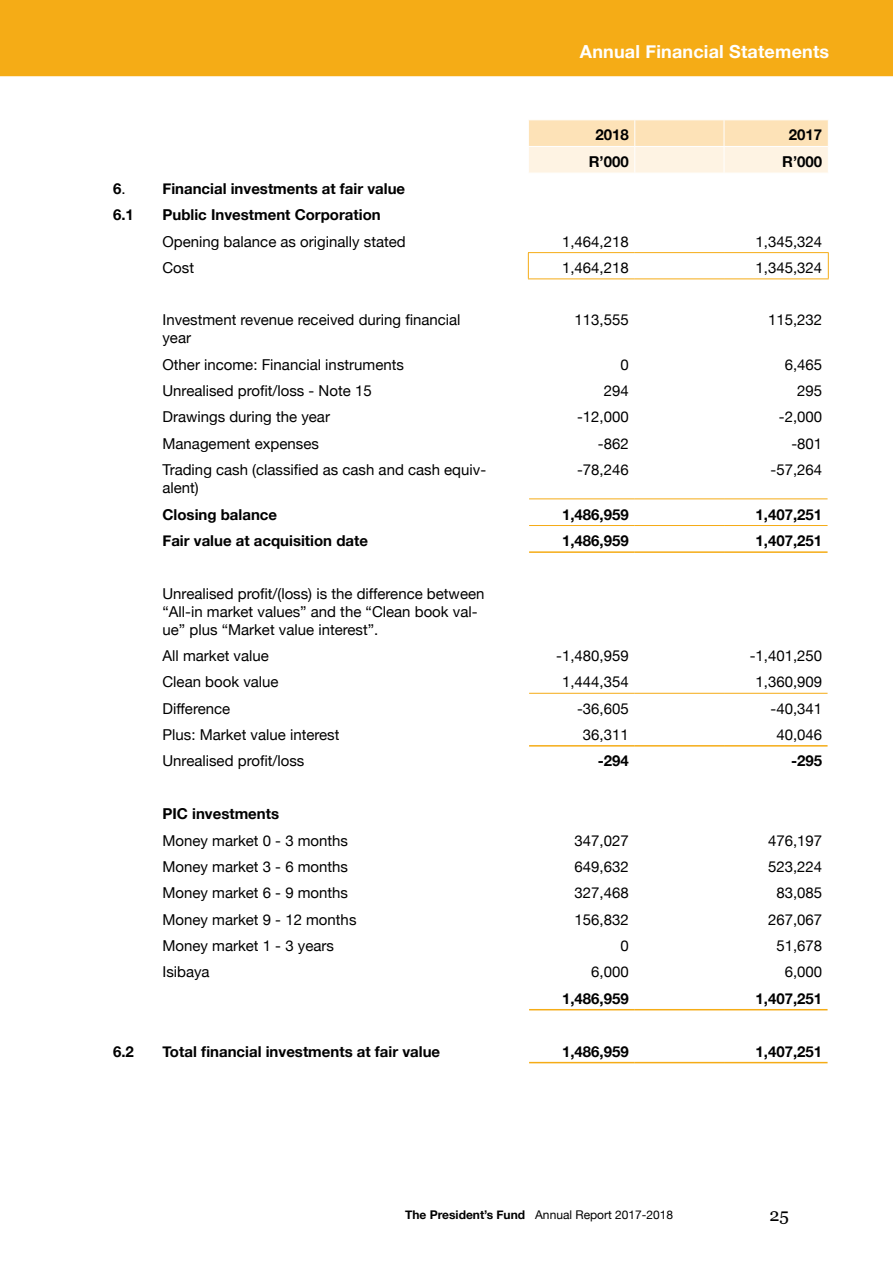
<style>
.page{position:relative;width:893px;height:1263px;background:#fff}
.page>*{position:absolute;margin:0;border:0;box-sizing:border-box;transform-origin:0 0}
.t1{font:700 18px "Helvetica Neue";letter-spacing:.01em;color:#fff}
.t2{font:18px "Georgia";color:#000}
.t3{font:15px/18px "Helvetica Neue";color:#000}
.t4{font:700 15px "Helvetica Neue";color:#000}
.t5{font:12px "Helvetica Neue";color:#000}
.s1{font-weight:400}
.s2{font-weight:700}
</style>
<div class="page">
<div style="left:0;top:0;width:893px;height:76px;background:#f5ac16"></div>
<svg style="left:529px;top:120px;width:299px;height:53px;background:#fdebce"></svg>
<hr style="left:528px;top:252px;width:107px;height:1px;background:#f5ac16">
<svg style="left:528px;top:253px;width:1px;height:25px"></svg>
<hr style="left:635px;top:252px;width:89px;height:1px;background:#f5ac16">
<hr style="left:724px;top:252px;width:105px;height:1px;background:#f5ac16">
<svg style="left:828px;top:253px;width:1px;height:25px"></svg>
<hr style="left:528px;top:278px;width:107px;height:1px;background:#f5ac16">
<hr style="left:635px;top:278px;width:89px;height:1px;background:#f5ac16">
<hr style="left:724px;top:278px;width:105px;height:1px;background:#f5ac16">
<hr style="left:529px;top:498px;width:106px;height:1px;background:#f5ac16">
<hr style="left:635px;top:498px;width:89px;height:1px;background:#f5ac16">
<hr style="left:724px;top:498px;width:103px;height:1px;background:#f5ac16">
<hr style="left:529px;top:525px;width:106px;height:1px;background:#f5ac16">
<hr style="left:635px;top:525px;width:89px;height:1px;background:#f5ac16">
<hr style="left:724px;top:525px;width:103px;height:1px;background:#f5ac16">
<hr style="left:529px;top:551px;width:106px;height:2px;background:#f5ac16">
<hr style="left:635px;top:551px;width:89px;height:2px;background:#f5ac16">
<hr style="left:724px;top:551px;width:103px;height:2px;background:#f5ac16">
<hr style="left:529px;top:745px;width:106px;height:2px;background:#f5ac16">
<hr style="left:635px;top:745px;width:89px;height:2px;background:#f5ac16">
<hr style="left:724px;top:745px;width:103px;height:2px;background:#f5ac16">
<hr style="left:529px;top:693px;width:106px;height:1px;background:#f5ac16">
<hr style="left:635px;top:693px;width:89px;height:1px;background:#f5ac16">
<hr style="left:724px;top:693px;width:103px;height:1px;background:#f5ac16">
<hr style="left:635px;top:1062px;width:89px;height:1px;background:#f5ac16">
<hr style="left:724px;top:1062px;width:103px;height:1px;background:#f5ac16">
<hr style="left:529px;top:1062px;width:106px;height:1px;background:#f5ac16">
<hr style="left:529px;top:1009px;width:106px;height:1px;background:#f5ac16">
<hr style="left:635px;top:1009px;width:89px;height:1px;background:#f5ac16">
<hr style="left:724px;top:1009px;width:103px;height:1px;background:#f5ac16">
<p class="t1" style="left:580px;top:38px;width:251px">Annual Financial Statements</p>
<p class="t4" style="left:595px;top:123px;width:35px">2018</p>
<p class="t4" style="left:789px;top:123px;width:35px">2017</p>
<p class="t4" style="left:589px;top:150px;width:42px">R’000</p>
<p class="t4" style="left:782px;top:150px;width:42px">R’000</p>
<p class="t4" style="left:113px;top:177px;width:14px">6<span class="s1">.</span></p>
<p class="t4" style="left:162px;top:177px;width:244px">Financial investments at fair value</p>
<p class="t4" style="left:113px;top:203px;width:22px">6.1</p>
<p class="t4" style="left:162px;top:203px;width:220px">Public Investment Corporation</p>
<p class="t3" style="left:162px;top:233px;width:245px">Opening balance as originally stated</p>
<p class="t3" style="left:562px;top:233px;width:68px">1,464,218</p>
<p class="t3" style="left:756px;top:233px;width:68px">1,345,324</p>
<p class="t3" style="left:162px;top:259px;width:33px">Cost</p>
<p class="t3" style="left:562px;top:259px;width:68px">1,464,218</p>
<p class="t3" style="left:756px;top:259px;width:68px">1,345,324</p>
<p class="t3" style="left:162px;top:312px;width:300px">Investment revenue received during financial year</p>
<p class="t3" style="left:575px;top:312px;width:56px">113,555</p>
<p class="t3" style="left:768px;top:312px;width:56px">115,232</p>
<p class="t3" style="left:162px;top:356px;width:243px">Other income: Financial instruments</p>
<p class="t3" style="left:620px;top:356px;width:10px">0</p>
<p class="t3" style="left:785px;top:356px;width:39px">6,465</p>
<p class="t3" style="left:162px;top:383px;width:211px">Unrealised profit/loss - Note 15</p>
<p class="t3" style="left:604px;top:383px;width:27px">294</p>
<p class="t3" style="left:797px;top:383px;width:27px">295</p>
<p class="t3" style="left:162px;top:409px;width:169px">Drawings during the year</p>
<p class="t3" style="left:577px;top:409px;width:53px">-12,000</p>
<p class="t3" style="left:779px;top:409px;width:45px">-2,000</p>
<p class="t3" style="left:162px;top:435px;width:158px">Management expenses</p>
<p class="t3" style="left:598px;top:435px;width:32px">-862</p>
<p class="t3" style="left:791px;top:435px;width:32px">-801</p>
<p class="t3" style="left:162px;top:461px;width:325px">Trading cash (classified as cash and cash equiv&shy;alent)</p>
<p class="t3" style="left:577px;top:461px;width:53px">-78,246</p>
<p class="t3" style="left:771px;top:461px;width:53px">-57,264</p>
<p class="t4" style="left:162px;top:502px;width:116px">Closing balance</p>
<p class="t4" style="left:562px;top:502px;width:68px">1,486,959</p>
<p class="t4" style="left:756px;top:502px;width:68px">1,407,251</p>
<p class="t4" style="left:162px;top:529px;width:207px">Fair value at acquisition date</p>
<p class="t4" style="left:562px;top:529px;width:68px">1,486,959</p>
<p class="t4" style="left:756px;top:529px;width:68px">1,407,251</p>
<p class="t3" style="left:162px;top:585px;width:323px">Unrealised profit/(loss) is the difference between “All-in market values” and the “Clean book val&shy;ue” plus “Market value interest”.</p>
<p class="t3" style="left:162px;top:647px;width:108px">All market value</p>
<p class="t3" style="left:556px;top:647px;width:74px">-1,480,959</p>
<p class="t3" style="left:750px;top:647px;width:74px">-1,401,250</p>
<p class="t3" style="left:162px;top:674px;width:118px">Clean book value</p>
<p class="t3" style="left:562px;top:674px;width:68px">1,444,354</p>
<p class="t3" style="left:756px;top:674px;width:68px">1,360,909</p>
<p class="t3" style="left:162px;top:700px;width:69px">Difference</p>
<p class="t3" style="left:577px;top:700px;width:53px">-36,605</p>
<p class="t3" style="left:771px;top:700px;width:53px">-40,341</p>
<p class="t3" style="left:162px;top:726px;width:178px">Plus: Market value interest</p>
<p class="t3" style="left:583px;top:726px;width:47px">36,311</p>
<p class="t3" style="left:776px;top:726px;width:47px">40,046</p>
<p class="t3" style="left:162px;top:753px;width:143px">Unrealised profit/loss</p>
<p class="t4" style="left:598px;top:749px;width:33px">-294</p>
<p class="t4" style="left:791px;top:749px;width:33px">-295</p>
<p class="t4" style="left:162px;top:802px;width:118px">PIC investments</p>
<p class="t3" style="left:162px;top:832px;width:187px">Money market 0 - 3 months</p>
<p class="t3" style="left:575px;top:832px;width:56px">347,027</p>
<p class="t3" style="left:768px;top:832px;width:56px">476,197</p>
<p class="t3" style="left:162px;top:858px;width:187px">Money market 3 - 6 months</p>
<p class="t3" style="left:575px;top:858px;width:56px">649,632</p>
<p class="t3" style="left:768px;top:858px;width:56px">523,224</p>
<p class="t3" style="left:162px;top:885px;width:187px">Money market 6 - 9 months</p>
<p class="t3" style="left:575px;top:885px;width:56px">327,468</p>
<p class="t3" style="left:776px;top:885px;width:47px">83,085</p>
<p class="t3" style="left:162px;top:911px;width:195px">Money market 9 - 12 months</p>
<p class="t3" style="left:575px;top:911px;width:56px">156,832</p>
<p class="t3" style="left:768px;top:911px;width:56px">267,067</p>
<p class="t3" style="left:162px;top:937px;width:173px">Money market 1 - 3 years</p>
<p class="t3" style="left:620px;top:937px;width:10px">0</p>
<p class="t3" style="left:776px;top:937px;width:47px">51,678</p>
<p class="t3" style="left:162px;top:963px;width:49px">Isibaya</p>
<p class="t3" style="left:591px;top:963px;width:39px">6,000</p>
<p class="t3" style="left:785px;top:963px;width:39px">6,000</p>
<p class="t4" style="left:562px;top:986px;width:68px">1,486,959</p>
<p class="t4" style="left:756px;top:986px;width:68px">1,407,251</p>
<p class="t4" style="left:113px;top:1039px;width:22px">6.2</p>
<p class="t4" style="left:162px;top:1039px;width:279px">Total financial investments at fair value</p>
<p class="t4" style="left:562px;top:1039px;width:68px">1,486,959</p>
<p class="t4" style="left:756px;top:1039px;width:68px">1,407,251</p>
<p class="t5" style="left:405px;top:1206px;width:270px"><span class="s2">The President’s Fund</span> Annual Report 2017-2018</p>
<p class="t2" style="left:769px;top:1202px;width:21px">25</p>
</div>
